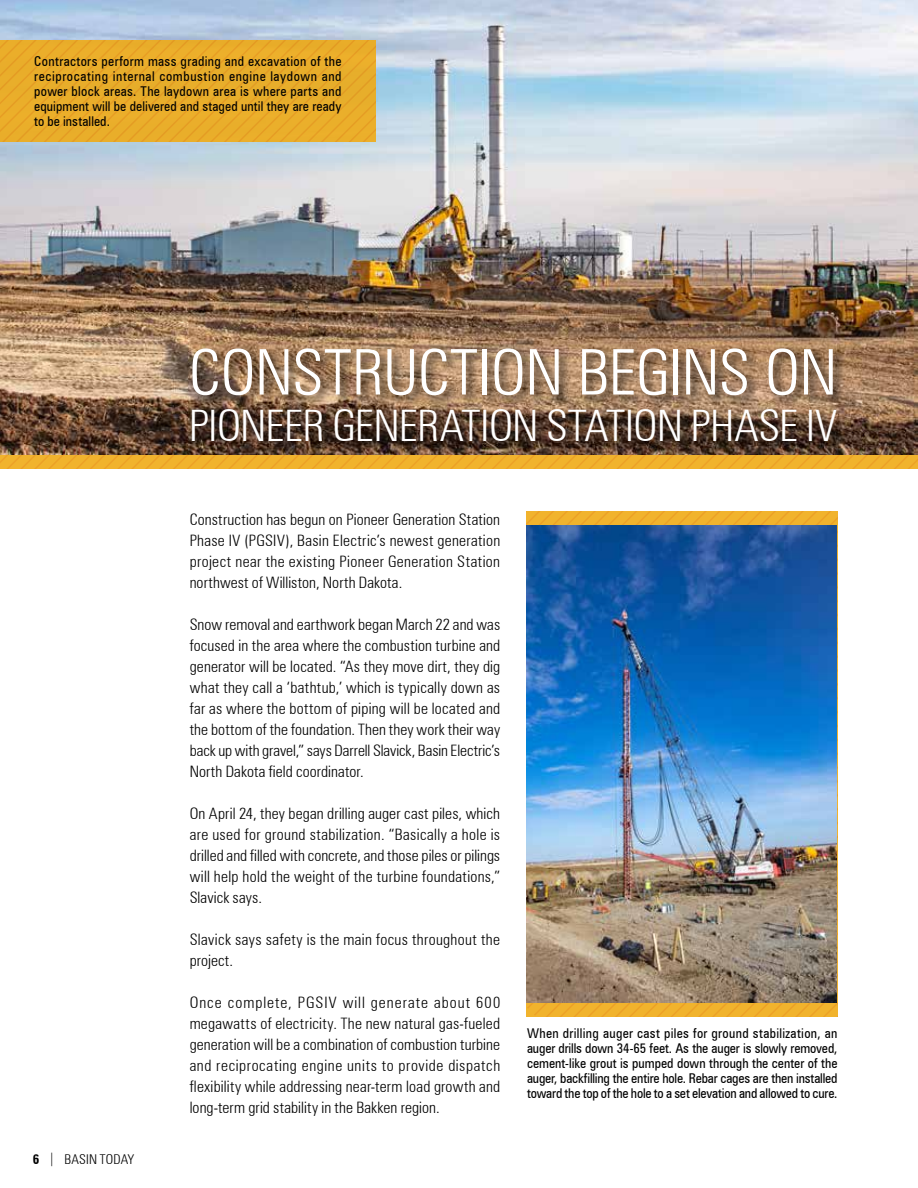
<style>
.page{position:relative;width:918px;height:1188px;background:#fff}
.page>*{position:absolute;margin:0;border:0;box-sizing:border-box;transform-origin:0 0}
.t1{font:300 condensed 63px "Zurich BT";letter-spacing:-.005em;color:#fff}
.t2{font:300 condensed 43.5px "Zurich BT";letter-spacing:-.005em;color:#fff}
.t3{font:300 condensed 15.75px/21px "Zurich BT";letter-spacing:.01em;color:#000;text-align:justify}
.t4{font:condensed 13.5px/15px "Zurich BT";color:#000;text-align:justify}
.t5{font:300 condensed 13.5px "Zurich BT";letter-spacing:.015em;color:#000}
.s1{font-weight:700}
.s2{font-stretch:normal}
</style>
<div class="page">
<img style="left:0;top:0;width:918px;height:455px">
<svg style="left:0;top:40px;width:376px;height:102px;background:#e8ab29"></svg>
<svg style="left:0;top:455px;width:918px;height:13px;background:#f0b02b"></svg>
<svg style="left:754px;top:513px;width:84px;height:504px;background:#e6ab30"></svg>
<img style="left:526px;top:526px;width:311px;height:476px">
<div style="left:188px;top:345px;width:661px;height:110px;background:#000;opacity:.75"></div>
<p class="t4" style="left:34px;top:53px;width:309px">Contractors perform mass grading and excavation of the reciprocating internal combustion engine laydown and power block areas. The laydown area is where parts and equipment will be delivered and staged until they are ready to be installed.</p>
<h1 class="t1" style="left:189px;top:334px;width:650px">CONSTRUCTION BEGINS ON</h1>
<h2 class="t2" style="left:189px;top:399px;width:649px">PIONEER GENERATION STATION PHASE IV</h2>
<p class="t5" style="left:33px;top:1151px;width:103px"><span class="s1">6</span> <span class="s2">|</span> BASIN TODAY</p>
<p class="t3" style="left:190px;top:509px;width:312px">Construction has begun on Pioneer Generation Station Phase IV (PGSIV), Basin Electric’s newest generation project near the existing Pioneer Generation Station northwest of Williston, North Dakota.</p>
<p class="t3" style="left:190px;top:614px;width:312px">Snow removal and earthwork began March 22 and was focused in the area where the combustion turbine and generator will be located. “As they move dirt, they dig what they call a ‘bathtub,’ which is typically down as far as where the bottom of piping will be located and the bottom of the foundation. Then they work their way back up with gravel,” says Darrell Slavick, Basin Electric’s North Dakota field coordinator.</p>
<p class="t3" style="left:190px;top:803px;width:312px">On April 24, they began drilling auger cast piles, which are used for ground stabilization. “Basically a hole is drilled and filled with concrete, and those piles or pilings will help hold the weight of the turbine foundations,” Slavick says.</p>
<p class="t3" style="left:190px;top:929px;width:312px">Slavick says safety is the main focus throughout the project.</p>
<p class="t3" style="left:190px;top:992px;width:312px">Once complete, PGSIV will generate about 600 megawatts of electricity. The new natural gas-fueled generation will be a combination of combustion turbine and reciprocating engine units to provide dispatch flexibility while addressing near-term load growth and long-term grid stability in the Bakken region.</p>
<p class="t4" style="left:527px;top:1026px;width:312px">When drilling auger cast piles for ground stabilization, an auger drills down 34-65 feet. As the auger is slowly removed, cement-like grout is pumped down through the center of the auger, backfilling the entire hole. Rebar cages are then installed toward the top of the hole to a set elevation and allowed to cure.</p>
</div>
